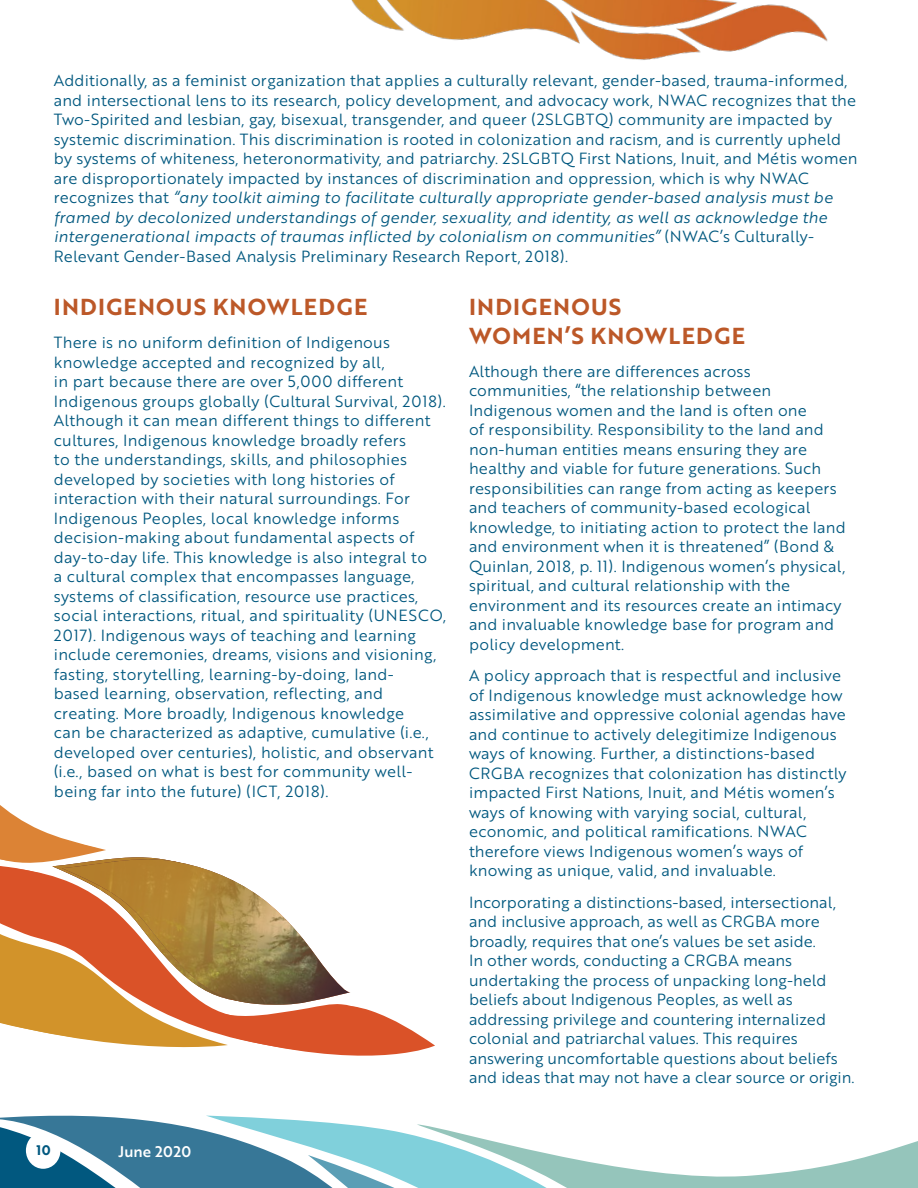
<style>
.page{position:relative;width:918px;height:1188px;background:#fff}
.page>*{position:absolute;margin:0;border:0;box-sizing:border-box;transform-origin:0 0}
.t1{font:22.5px/28.5px "Brother 1816 Bold";letter-spacing:.055em;color:#bc5828}
.t2{font:15.75px/19.5px "Brother 1816 Book";letter-spacing:.01em;color:#00587f}
.t3{font:15.75px/19.5px "Brother 1816 Book Italic";letter-spacing:.01em;color:#00587f}
.t4{font:15px "Brother 1816 Medium";letter-spacing:.01em;color:#fff}
.t5{font:13.5px "Brother 1816 Bold";color:#00587f}
.s1{font-family:"Brother 1816 Book"}
</style>
<div class="page">
<svg style="left:0;top:1115px;width:918px;height:73px"></svg>
<div style="left:26px;top:1132px;width:34px;height:37px;background:#fff;border-radius:50%"></div>
<img style="left:351px;top:0;width:477px;height:60px">
<svg style="left:0;top:805px;width:435px;height:251px"></svg>
<p class="t2" style="left:54px;top:70px;width:805px">Additionally, as a feminist organization that applies a culturally relevant, gender-based, trauma-informed, and intersectional lens to its research, policy development, and advocacy work, NWAC recognizes that the Two-Spirited and lesbian, gay, bisexual, transgender, and queer (2SLGBTQ) community are impacted by systemic discrimination. This discrimination is rooted in colonization and racism, and is currently upheld by systems of whiteness, heteronormativity, and patriarchy. 2SLGBTQ First Nations, Inuit, and Métis women are disproportionately impacted by instances of discrimination and oppression, which is why NWAC</p>
<p class="t3" style="left:54px;top:187px;width:780px"><span class="s1">recognizes that</span> “any toolkit aiming to facilitate culturally appropriate gender-based analysis must be framed by decolonized understandings of gender, sexuality, and identity, as well as acknowledge the intergenerational impacts of traumas inflicted by colonialism on communities” <span class="s1">(NWAC’s Culturally-</span></p>
<p class="t2" style="left:54px;top:246px;width:516px">Relevant Gender-Based Analysis Preliminary Research Report, 2018).</p>
<h1 class="t1" style="left:54px;top:292px;width:315px">INDIGENOUS KNOWLEDGE</h1>
<p class="t2" style="left:54px;top:332px;width:394px">There is no uniform definition of Indigenous knowledge accepted and recognized by all,<br>in part because there are over 5,000 different Indigenous groups globally (Cultural Survival, 2018).<br>Although it can mean different things to different cultures, Indigenous knowledge broadly refers<br>to the understandings, skills, and philosophies developed by societies with long histories of interaction with their natural surroundings. For Indigenous Peoples, local knowledge informs decision-making about fundamental aspects of day-to-day life. This knowledge is also integral to<br>a cultural complex that encompasses language, systems of classification, resource use practices, social interactions, ritual, and spirituality (UNESCO, 2017). Indigenous ways of teaching and learning include ceremonies, dreams, visions and visioning, fasting, storytelling, learning-by-doing, land-<br>based learning, observation, reflecting, and creating. More broadly, Indigenous knowledge<br>can be characterized as adaptive, cumulative (i.e., developed over centuries), holistic, and observant (i.e., based on what is best for community well&shy;being far into the future) (ICT, 2018).</p>
<h1 class="t1" style="left:469px;top:292px;width:278px">INDIGENOUS<br>WOMEN’S KNOWLEDGE</h1>
<p class="t2" style="left:469px;top:361px;width:378px">Although there are differences across communities, “the relationship between Indigenous women and the land is often one<br>of responsibility. Responsibility to the land and non-human entities means ensuring they are healthy and viable for future generations. Such responsibilities can range from acting as keepers and teachers of community-based ecological knowledge, to initiating action to protect the land and environment when it is threatened” (Bond &amp; Quinlan, 2018, p. 11). Indigenous women’s physical, spiritual, and cultural relationship with the environment and its resources create an intimacy and invaluable knowledge base for program and policy development.</p>
<p class="t2" style="left:469px;top:665px;width:379px">A policy approach that is respectful and inclusive of Indigenous knowledge must acknowledge how assimilative and oppressive colonial agendas have and continue to actively delegitimize Indigenous ways of knowing. Further, a distinctions-based CRGBA recognizes that colonization has distinctly impacted First Nations, Inuit, and Métis women’s ways of knowing with varying social, cultural, economic, and political ramifications. NWAC therefore views Indigenous women’s ways of knowing as unique, valid, and invaluable.</p>
<p class="t2" style="left:469px;top:892px;width:387px">Incorporating a distinctions-based, intersectional, and inclusive approach, as well as CRGBA more broadly, requires that one’s values be set aside.<br>In other words, conducting a CRGBA means undertaking the process of unpacking long-held beliefs about Indigenous Peoples, as well as addressing privilege and countering internalized colonial and patriarchal values. This requires answering uncomfortable questions about beliefs and ideas that may not have a clear source or origin.</p>
<p class="t5" style="left:37px;top:1140px;width:16px">10</p>
<p class="t4" style="left:118px;top:1140px;width:74px">June 2020</p>
</div>
